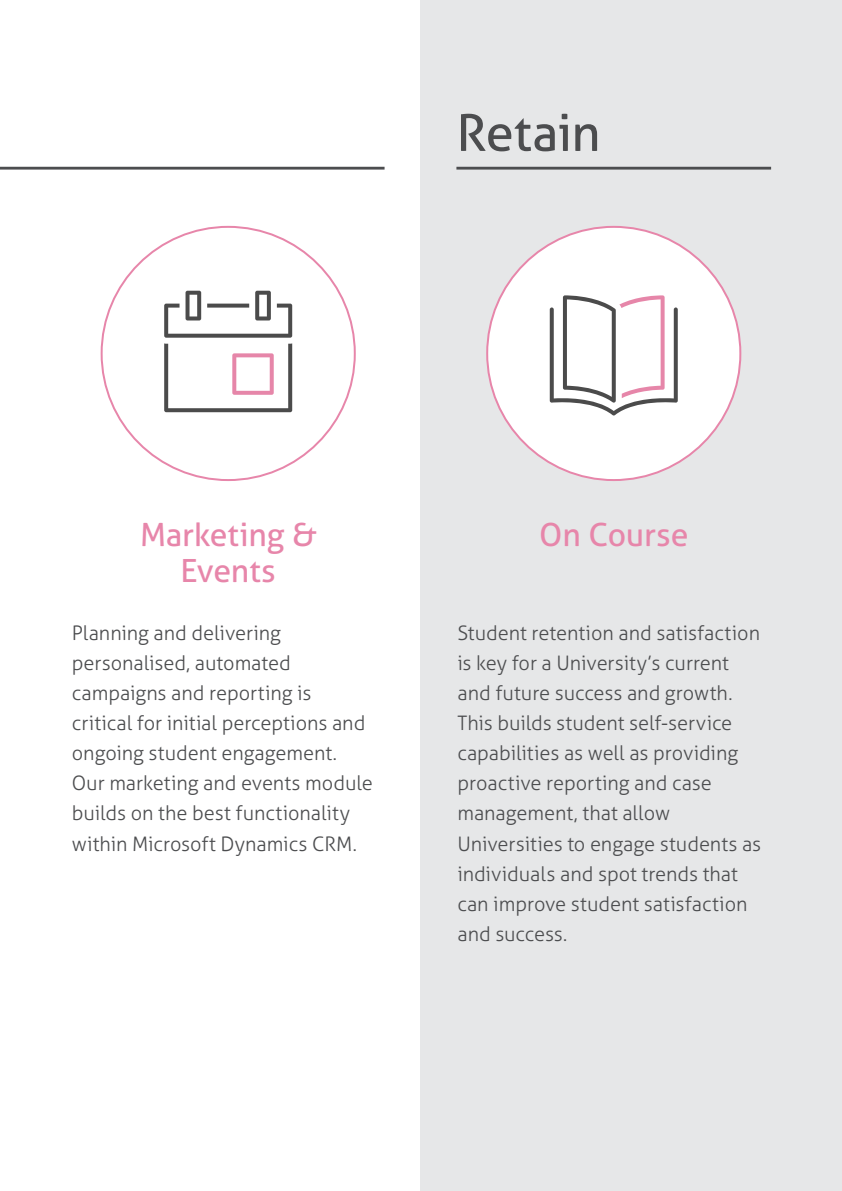
<style>
.page{position:relative;width:842px;height:1191px;background:#fff}
.page>*{position:absolute;margin:0;border:0;box-sizing:border-box;transform-origin:0 0}
.t1{font:50.6px "Aller";letter-spacing:-.015em;color:#4c4d4f}
.t2{font:32px/36px "Aller";letter-spacing:-.005em;color:#e786aa;text-align:center}
.t3{font:300 20px/30px "Aller";letter-spacing:-.005em;color:#4c4d4f}
</style>
<div class="page">
<hr style="left:0;top:167px;width:385px;height:3px;background:#4c4d4f">
<div style="left:421px;top:0;width:421px;height:1191px;background:#e6e7e8"></div>
<hr style="left:456px;top:167px;width:315px;height:3px;background:#4c4d4f">
<svg style="left:102px;top:227px;width:253px;height:253px"></svg>
<svg style="left:164px;top:291px;width:128px;height:121px"></svg>
<svg style="left:487px;top:227px;width:253px;height:253px;fill:#fff"></svg>
<svg style="left:550px;top:295px;width:128px;height:120px;background:#e2dddf"></svg>
<h1 class="t1" style="left:456px;top:113px;width:146px">Retain</h1>
<h2 class="t2" style="left:140px;top:520px;width:178px">Marketing &amp;<br>Events</h2>
<p class="t3" style="left:72px;top:620px;width:303px">Planning and delivering personalised, automated campaigns and reporting is critical for initial perceptions and ongoing student engagement.<br>Our marketing and events module builds on the best functionality within Microsoft Dynamics CRM.</p>
<h2 class="t2" style="left:539px;top:520px;width:151px">On Course</h2>
<p class="t3" style="left:457px;top:620px;width:305px">Student retention and satisfaction is key for a University’s current and future success and growth.<br>This builds student self-service capabilities as well as providing proactive reporting and case management, that allow<br>Universities to engage students as individuals and spot trends that can improve student satisfaction and success.</p>
</div>
